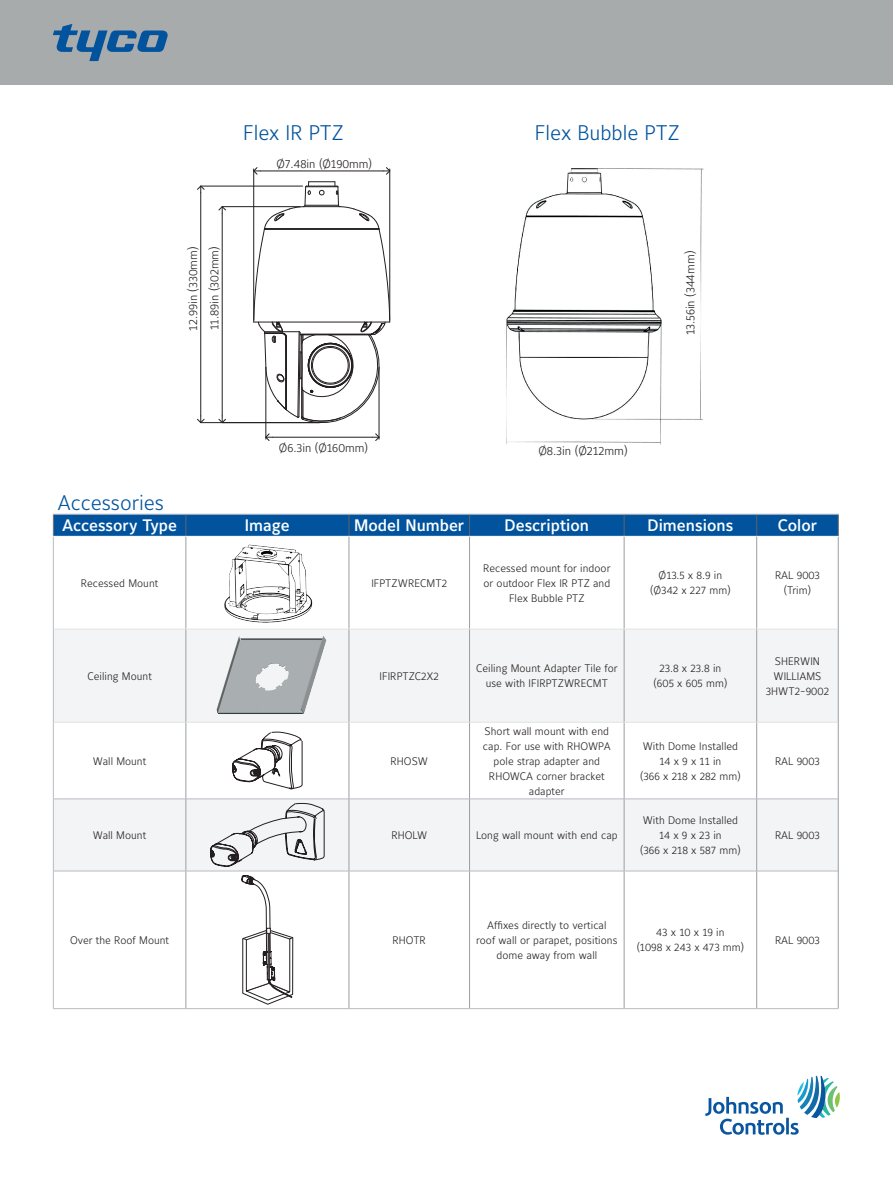
<style>
.page{position:relative;width:893px;height:1188px;background:#fff}
.page>*{position:absolute;margin:0;border:0;box-sizing:border-box;transform-origin:0 0}
.t1{font:300 21px "Maurea Jci Lf ML";color:#01539e}
.t2{font:500 16.5px "Maurea Jci Lf ML";color:#fff}
.t3{font:300 12px "Maurea Jci Lf ML";color:#231f20}
.t4{font:300 11.85px/21.1px "Maurea Jci Lf ML";color:#231f20}
.t5{font:300 10.8px/15px "Maurea Jci Lf ML";letter-spacing:.005em;color:#231f20;text-align:center}
</style>
<div class="page">
<svg style="left:705px;top:1076px;width:135px;height:59px"></svg>
<div style="left:0;top:0;width:893px;height:85px;background:#a8abac"></div>
<svg style="left:53px;top:24px;width:115px;height:37px"></svg>
<svg style="left:54px;top:630px;width:784px;height:241px;fill:#f3f4f5"></svg>
<div style="left:53px;top:514px;width:786px;height:22px;background:#01539e"></div>
<hr style="left:53px;top:514px;width:133px;height:1px;background:#b9bbc2">
<hr style="left:186px;top:514px;width:163px;height:1px;background:#b9bbc2">
<hr style="left:349px;top:514px;width:121px;height:1px;background:#b9bbc2">
<hr style="left:470px;top:514px;width:154px;height:1px;background:#b9bbc2">
<hr style="left:624px;top:514px;width:133px;height:1px;background:#b9bbc2">
<hr style="left:757px;top:514px;width:81px;height:1px;background:#b9bbc2">
<hr style="left:53px;top:537px;width:1px;height:92px;background:#b9bbc2">
<hr style="left:186px;top:537px;width:1px;height:92px;background:#9a9ea4">
<hr style="left:349px;top:537px;width:1px;height:92px;background:#9a9ea4">
<hr style="left:469px;top:537px;width:1px;height:92px;background:#9a9ea4">
<hr style="left:624px;top:537px;width:1px;height:92px;background:#9a9ea4">
<hr style="left:756px;top:537px;width:1px;height:92px;background:#9a9ea4">
<hr style="left:838px;top:537px;width:1px;height:92px;background:#9a9ea4">
<hr style="left:53px;top:629px;width:1px;height:93px;background:#b9bbc2">
<hr style="left:54px;top:629px;width:132px;height:1px;background:#e2e4e2">
<hr style="left:186px;top:629px;width:1px;height:93px;background:#9a9ea4">
<hr style="left:186px;top:629px;width:163px;height:1px;background:#e2e4e2">
<hr style="left:349px;top:629px;width:1px;height:93px;background:#9a9ea4">
<hr style="left:349px;top:629px;width:121px;height:1px;background:#e2e4e2">
<hr style="left:469px;top:629px;width:1px;height:93px;background:#9a9ea4">
<hr style="left:470px;top:629px;width:154px;height:1px;background:#e2e4e2">
<hr style="left:624px;top:629px;width:1px;height:93px;background:#9a9ea4">
<hr style="left:624px;top:629px;width:133px;height:1px;background:#e2e4e2">
<hr style="left:756px;top:629px;width:1px;height:93px;background:#9a9ea4">
<hr style="left:838px;top:629px;width:1px;height:93px;background:#9a9ea4">
<hr style="left:757px;top:629px;width:81px;height:1px;background:#e2e4e2">
<hr style="left:53px;top:722px;width:1px;height:77px;background:#b9bbc2">
<hr style="left:54px;top:722px;width:132px;height:1px;background:#e2e4e2">
<hr style="left:186px;top:722px;width:1px;height:77px;background:#9a9ea4">
<hr style="left:186px;top:722px;width:163px;height:1px;background:#e2e4e2">
<hr style="left:349px;top:722px;width:1px;height:77px;background:#9a9ea4">
<hr style="left:349px;top:722px;width:121px;height:1px;background:#e2e4e2">
<hr style="left:469px;top:722px;width:1px;height:77px;background:#9a9ea4">
<hr style="left:470px;top:722px;width:154px;height:1px;background:#e2e4e2">
<hr style="left:624px;top:722px;width:1px;height:77px;background:#9a9ea4">
<hr style="left:624px;top:722px;width:133px;height:1px;background:#e2e4e2">
<hr style="left:756px;top:722px;width:1px;height:77px;background:#9a9ea4">
<hr style="left:838px;top:722px;width:1px;height:77px;background:#9a9ea4">
<hr style="left:757px;top:722px;width:81px;height:1px;background:#e2e4e2">
<hr style="left:53px;top:799px;width:1px;height:72px;background:#b9bbc2">
<hr style="left:53px;top:799px;width:133px;height:1px;background:#b9bbc2">
<hr style="left:186px;top:799px;width:1px;height:72px;background:#9a9ea4">
<hr style="left:186px;top:799px;width:163px;height:1px;background:#b9bbc2">
<hr style="left:349px;top:799px;width:1px;height:72px;background:#9a9ea4">
<hr style="left:349px;top:799px;width:121px;height:1px;background:#b9bbc2">
<hr style="left:469px;top:799px;width:1px;height:72px;background:#9a9ea4">
<hr style="left:470px;top:799px;width:154px;height:1px;background:#b9bbc2">
<hr style="left:624px;top:799px;width:1px;height:72px;background:#9a9ea4">
<hr style="left:624px;top:799px;width:133px;height:1px;background:#b9bbc2">
<hr style="left:756px;top:799px;width:1px;height:72px;background:#9a9ea4">
<hr style="left:838px;top:799px;width:1px;height:72px;background:#9a9ea4">
<hr style="left:757px;top:799px;width:81px;height:1px;background:#b9bbc2">
<hr style="left:53px;top:871px;width:1px;height:137px;background:#b9bbc2">
<hr style="left:53px;top:871px;width:133px;height:1px;background:#b9bbc2">
<hr style="left:186px;top:871px;width:1px;height:137px;background:#9a9ea4">
<hr style="left:186px;top:871px;width:163px;height:1px;background:#b9bbc2">
<hr style="left:349px;top:871px;width:1px;height:137px;background:#9a9ea4">
<hr style="left:349px;top:871px;width:121px;height:1px;background:#b9bbc2">
<hr style="left:469px;top:871px;width:1px;height:137px;background:#9a9ea4">
<hr style="left:470px;top:871px;width:154px;height:1px;background:#b9bbc2">
<hr style="left:624px;top:871px;width:1px;height:137px;background:#9a9ea4">
<hr style="left:624px;top:871px;width:133px;height:1px;background:#b9bbc2">
<hr style="left:756px;top:871px;width:1px;height:137px;background:#9a9ea4">
<hr style="left:838px;top:871px;width:1px;height:137px;background:#9a9ea4">
<hr style="left:757px;top:871px;width:81px;height:1px;background:#b9bbc2">
<hr style="left:53px;top:1008px;width:133px;height:1px;background:#b9bbc2">
<hr style="left:186px;top:1008px;width:163px;height:1px;background:#b9bbc2">
<hr style="left:349px;top:1008px;width:121px;height:1px;background:#b9bbc2">
<hr style="left:470px;top:1008px;width:154px;height:1px;background:#b9bbc2">
<hr style="left:624px;top:1008px;width:133px;height:1px;background:#b9bbc2">
<hr style="left:757px;top:1008px;width:81px;height:1px;background:#b9bbc2">
<img style="left:224px;top:544px;width:89px;height:79px">
<img style="left:203px;top:633px;width:128px;height:85px">
<svg style="left:232px;top:732px;width:71px;height:58px"></svg>
<svg style="left:210px;top:803px;width:115px;height:64px"></svg>
<svg style="left:242px;top:875px;width:51px;height:130px"></svg>
<svg style="left:383px;top:167px;width:7px;height:7px"></svg>
<svg style="left:254px;top:167px;width:6px;height:7px"></svg>
<hr style="left:260px;top:171px;width:123px;height:1px;background:#231f20">
<hr style="left:389px;top:169px;width:1px;height:151px;background:#231f20">
<hr style="left:253px;top:169px;width:1px;height:151px;background:#231f20">
<svg style="left:197px;top:416px;width:7px;height:7px"></svg>
<svg style="left:197px;top:186px;width:7px;height:7px"></svg>
<hr style="left:200px;top:193px;width:1px;height:223px;background:#231f20">
<hr style="left:201px;top:422px;width:118px;height:1px;background:#231f20">
<hr style="left:201px;top:186px;width:102px;height:1px;background:#231f20">
<hr style="left:222px;top:206px;width:78px;height:1px;background:#231f20">
<hr style="left:222px;top:213px;width:1px;height:203px;background:#231f20">
<svg style="left:219px;top:207px;width:7px;height:6px"></svg>
<svg style="left:219px;top:416px;width:7px;height:7px"></svg>
<svg style="left:254px;top:181px;width:137px;height:260px"></svg>
<img style="left:506px;top:168px;width:198px;height:277px">
<h1 class="t1" style="left:243px;top:120px;width:102px">Flex IR PTZ</h1>
<h1 class="t1" style="left:535px;top:120px;width:146px">Flex Bubble PTZ</h1>
<p class="t4" style="left:182px;top:331px;width:86px;rotate:-90deg">12.99in (330mm)<br>11.89in (302mm)</p>
<p class="t4" style="left:276px;top:153px;width:97px">Ø7.48in (Ø190mm)</p>
<p class="t4" style="left:279px;top:437px;width:91px">Ø6.3in (Ø160mm)</p>
<p class="t3" style="left:538px;top:444px;width:91px">Ø8.3in (Ø212mm)</p>
<p class="t3" style="left:683px;top:335px;width:86px;rotate:-90deg">13.56in (344mm)</p>
<h1 class="t1" style="left:58px;top:490px;width:108px">Accessories</h1>
<h2 class="t2" style="left:62px;top:515px;width:116px">Accessory Type</h2>
<h2 class="t2" style="left:245px;top:515px;width:47px">Image</h2>
<h2 class="t2" style="left:354px;top:515px;width:112px">Model Number</h2>
<h2 class="t2" style="left:505px;top:515px;width:86px">Description</h2>
<h2 class="t2" style="left:648px;top:515px;width:87px">Dimensions</h2>
<h2 class="t2" style="left:778px;top:515px;width:41px">Color</h2>
<p class="t5" style="left:81px;top:575px;width:79px">Recessed Mount</p>
<p class="t5" style="left:371px;top:575px;width:77px">IFPTZWRECMT2</p>
<p class="t5" style="left:483px;top:560px;width:129px">Recessed mount for indoor or outdoor Flex IR PTZ and<br>Flex Bubble PTZ</p>
<p class="t5" style="left:650px;top:568px;width:82px">Ø13.5 x 8.9 in (Ø342 x 227 mm)</p>
<p class="t5" style="left:775px;top:568px;width:46px">RAL 9003 (Trim)</p>
<p class="t5" style="left:87px;top:668px;width:66px">Ceiling Mount</p>
<p class="t5" style="left:380px;top:668px;width:61px">IFIRPTZC2X2</p>
<p class="t5" style="left:476px;top:661px;width:143px">Ceiling Mount Adapter Tile for use with IFIRPTZWRECMT</p>
<p class="t5" style="left:654px;top:661px;width:75px">23.8 x 23.8 in (605 x 605 mm)</p>
<p class="t5" style="left:766px;top:653px;width:65px">SHERWIN<br>WILLIAMS<br>3HWT2-9002</p>
<p class="t5" style="left:93px;top:753px;width:55px">Wall Mount</p>
<p class="t5" style="left:390px;top:753px;width:39px">RHOSW</p>
<p class="t5" style="left:483px;top:723px;width:129px">Short wall mount with end cap. For use with RHOWPA pole strap adapter and<br>RHOWCA corner bracket adapter</p>
<p class="t5" style="left:93px;top:827px;width:55px">Wall Mount</p>
<p class="t5" style="left:391px;top:828px;width:37px">RHOLW</p>
<p class="t5" style="left:476px;top:828px;width:143px">Long wall mount with end cap</p>
<p class="t5" style="left:640px;top:738px;width:102px">With Dome Installed<br>14 x 9 x 11 in<br>(366 x 218 x 282 mm)</p>
<p class="t5" style="left:640px;top:813px;width:102px">With Dome Installed<br>14 x 9 x 23 in<br>(366 x 218 x 587 mm)</p>
<p class="t5" style="left:775px;top:753px;width:46px">RAL 9003</p>
<p class="t5" style="left:775px;top:828px;width:46px">RAL 9003</p>
<p class="t5" style="left:70px;top:932px;width:101px">Over the Roof Mount</p>
<p class="t5" style="left:393px;top:932px;width:35px">RHOTR</p>
<p class="t5" style="left:476px;top:917px;width:143px">Affixes directly to vertical<br>roof wall or parapet, positions dome away from wall</p>
<p class="t5" style="left:637px;top:925px;width:109px">43 x 10 x 19 in<br>(1098 x 243 x 473 mm)</p>
<p class="t5" style="left:775px;top:932px;width:46px">RAL 9003</p>
</div>
